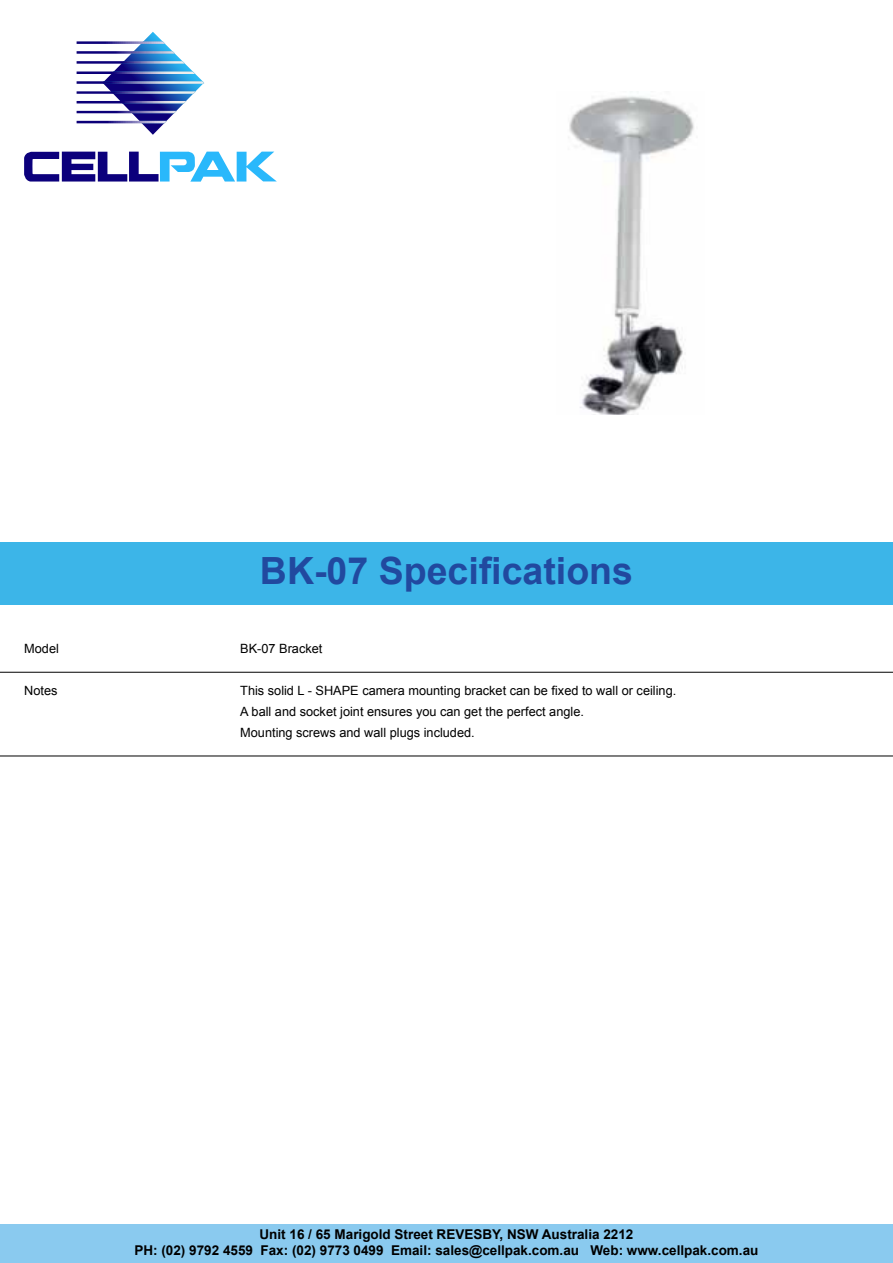
<style>
.page{position:relative;width:893px;height:1263px;background:#fff}
.page>*{position:absolute;margin:0;border:0;box-sizing:border-box;transform-origin:0 0}
.t1{font:700 37.5px "Arial";color:#21499f}
.t2{font:700 13.5px/16.2px "Arial";color:#000;text-align:center}
.t3{font:12.75px/21px "Arial";color:#000}
</style>
<div class="page">
<img style="left:568px;top:96px;width:126px;height:319px">
<div style="left:0;top:542px;width:893px;height:63px;background:#3cb5e8"></div>
<div style="left:0;top:1224px;width:893px;height:39px;background:#8acaef"></div>
<svg style="left:76px;top:32px;width:128px;height:103px"></svg>
<svg style="left:24px;top:151px;width:253px;height:31px"></svg>
<hr style="left:0;top:672px;width:893px;height:1px;background:#000">
<hr style="left:0;top:756px;width:893px;height:1px;background:#000">
<h1 class="t1" style="left:260px;top:545px;width:375px">BK-07 Specifications</h1>
<p class="t3" style="left:24px;top:638px;width:36px">Model</p>
<p class="t3" style="left:240px;top:638px;width:84px">BK-07 Bracket</p>
<p class="t3" style="left:24px;top:680px;width:35px">Notes</p>
<p class="t3" style="left:240px;top:680px;width:438px">This solid L - SHAPE camera mounting bracket can be fixed to wall or ceiling.<br>A ball and socket joint ensures you can get the perfect angle.<br>Mounting screws and wall plugs included.</p>
<p class="t2" style="left:134px;top:1226px;width:625px">Unit 16 / 65 Marigold Street REVESBY, NSW Australia 2212<br>PH: (02) 9792 4559 Fax: (02) 9773 0499 Email: sales@cellpak.com.au Web: www.cellpak.com.au</p>
</div>
